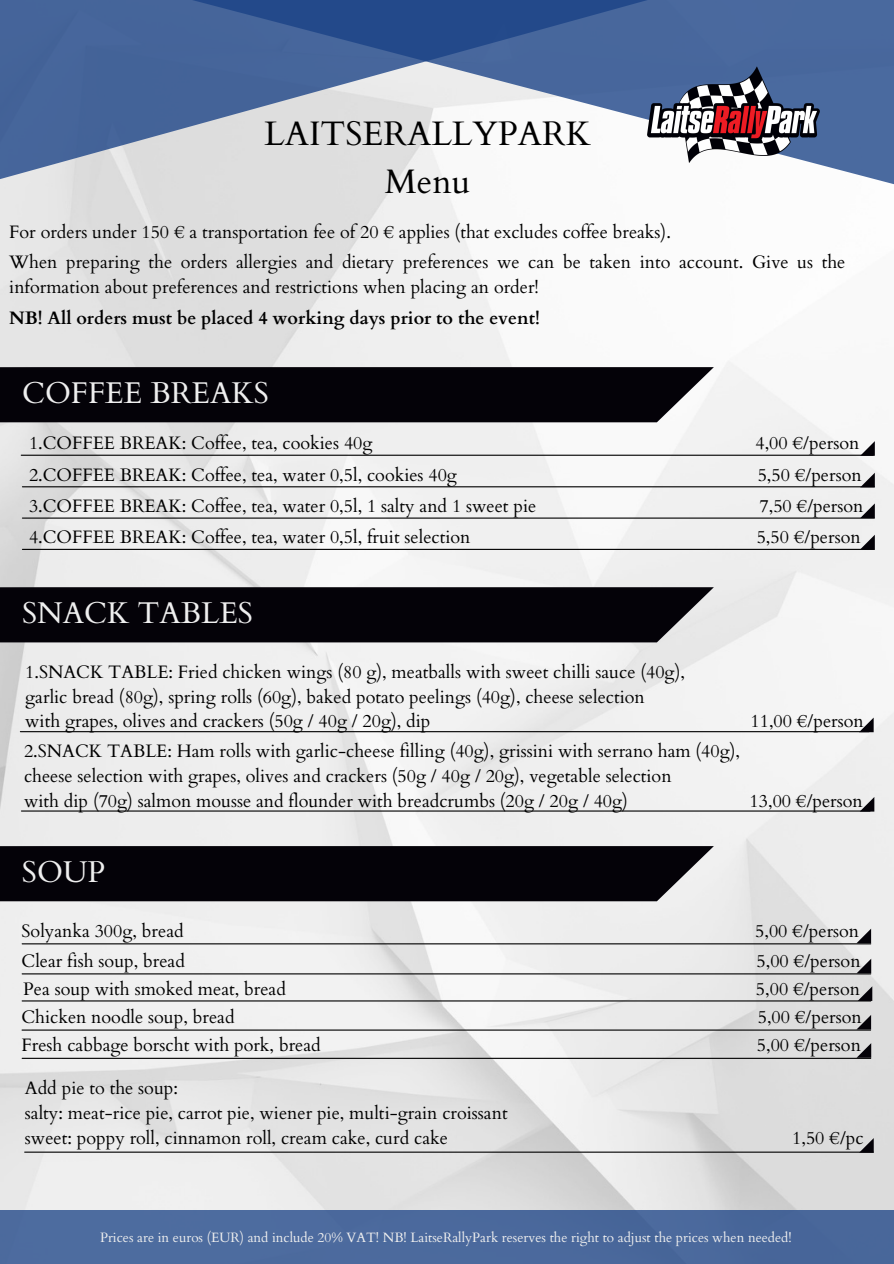
<style>
.page{position:relative;width:894px;height:1264px;background:#fff}
.page>*{position:absolute;margin:0;border:0;box-sizing:border-box;transform-origin:0 0}
.t1{font:33.9px "Cardo";color:#000}
.t2{font:30px "Cardo";color:#efefef}
.t3{font:18px/24.8px "Cardo";color:#000}
.t4{font:700 18px "Cardo";color:#000}
.t5{font:13.5px "Cardo";color:#efefef}
</style>
<div class="page">
<img style="left:0;top:204px;width:893px;height:1006px">
<svg style="left:0;top:0;width:89px;height:204px;background:#617ba7"></svg>
<svg style="left:89px;top:0;width:804px;height:204px"></svg>
<img style="left:647px;top:67px;width:172px;height:95px">
<div style="left:0;top:367px;width:713px;height:55px;background:#040208"></div>
<hr style="left:21px;top:454px;width:851px;height:2px;background:#000">
<hr style="left:22px;top:486px;width:852px;height:1px;background:#000">
<hr style="left:22px;top:517px;width:852px;height:1px;background:#000">
<hr style="left:22px;top:549px;width:852px;height:1px;background:#000">
<svg style="left:859px;top:441px;width:15px;height:15px"></svg>
<svg style="left:859px;top:472px;width:15px;height:15px"></svg>
<svg style="left:859px;top:503px;width:15px;height:15px"></svg>
<svg style="left:859px;top:534px;width:15px;height:15px"></svg>
<div style="left:0;top:587px;width:713px;height:55px;background:#040208"></div>
<hr style="left:20px;top:731px;width:848px;height:1px;background:#000">
<svg style="left:858px;top:717px;width:15px;height:15px"></svg>
<hr style="left:21px;top:810px;width:848px;height:1px;background:#000">
<svg style="left:859px;top:797px;width:15px;height:14px"></svg>
<div style="left:0;top:846px;width:713px;height:55px;background:#040208"></div>
<hr style="left:22px;top:943px;width:848px;height:1px;background:#000">
<svg style="left:856px;top:928px;width:14px;height:15px"></svg>
<hr style="left:22px;top:973px;width:848px;height:1px;background:#000">
<svg style="left:856px;top:958px;width:14px;height:15px"></svg>
<hr style="left:22px;top:1000px;width:848px;height:1px;background:#000">
<svg style="left:857px;top:986px;width:15px;height:14px"></svg>
<hr style="left:22px;top:1029px;width:848px;height:1px;background:#000">
<svg style="left:856px;top:1014px;width:14px;height:15px"></svg>
<hr style="left:22px;top:1057px;width:848px;height:1px;background:#000">
<svg style="left:856px;top:1043px;width:14px;height:14px"></svg>
<hr style="left:25px;top:1151px;width:848px;height:1px;background:#000">
<svg style="left:858px;top:1138px;width:15px;height:14px"></svg>
<div style="left:0;top:1210px;width:893px;height:53px;background:#4b699d"></div>
<p class="t1" style="left:264px;top:111px;width:328px">LAITSERALLYPARK</p>
<p class="t1" style="left:385px;top:160px;width:87px">Menu</p>
<p class="t3" style="left:9px;top:220px;width:663px">For orders under 150 € a transportation fee of 20 € applies (that excludes coffee breaks).</p>
<p class="t3" style="left:9px;top:250px;width:837px">When preparing the orders allergies and dietary preferences we can be taken into account. Give us the information about preferences and restrictions when placing an order!</p>
<p class="t4" style="left:9px;top:306px;width:532px">NB! All orders must be placed 4 working days prior to the event!</p>
<p class="t2" style="left:22px;top:373px;width:248px">COFFEE BREAKS</p>
<p class="t3" style="left:29px;top:431px;width:345px">1.COFFEE BREAK: Coffee, tea, cookies 40g</p>
<p class="t3" style="left:755px;top:431px;width:105px">4,00 €/person</p>
<p class="t3" style="left:29px;top:463px;width:429px">2.COFFEE BREAK: Coffee, tea, water 0,5l, cookies 40g</p>
<p class="t3" style="left:757px;top:463px;width:105px">5,50 €/person</p>
<p class="t3" style="left:29px;top:494px;width:508px">3.COFFEE BREAK: Coffee, tea, water 0,5l, 1 salty and 1 sweet pie</p>
<p class="t3" style="left:759px;top:494px;width:105px">7,50 €/person</p>
<p class="t3" style="left:29px;top:525px;width:443px">4.COFFEE BREAK: Coffee, tea, water 0,5l, fruit selection</p>
<p class="t3" style="left:756px;top:525px;width:105px">5,50 €/person</p>
<p class="t2" style="left:22px;top:593px;width:232px">SNACK TABLES</p>
<p class="t3" style="left:25px;top:659px;width:661px">1.SNACK TABLE: Fried chicken wings (80 g), meatballs with sweet chilli sauce (40g),</p>
<p class="t3" style="left:25px;top:684px;width:621px">garlic bread (80g), spring rolls (60g), baked potato peelings (40g), cheese selection</p>
<p class="t3" style="left:25px;top:709px;width:406px">with grapes, olives and crackers (50g / 40g / 20g), dip</p>
<p class="t3" style="left:750px;top:709px;width:115px">11,00 €/person</p>
<p class="t3" style="left:24px;top:739px;width:717px">2.SNACK TABLE: Ham rolls with garlic-cheese filling (40g), grissini with serrano ham (40g),</p>
<p class="t3" style="left:24px;top:763px;width:649px">cheese selection with grapes, olives and crackers (50g / 40g / 20g), vegetable selection</p>
<p class="t3" style="left:24px;top:788px;width:605px">with dip (70g) salmon mousse and flounder with breadcrumbs (20g / 20g / 40g)</p>
<p class="t3" style="left:749px;top:788px;width:115px">13,00 €/person</p>
<p class="t2" style="left:22px;top:852px;width:85px">SOUP</p>
<p class="t3" style="left:22px;top:918px;width:163px">Solyanka 300g, bread</p>
<p class="t3" style="left:755px;top:918px;width:105px">5,00 €/person</p>
<p class="t3" style="left:22px;top:948px;width:165px">Clear fish soup, bread</p>
<p class="t3" style="left:756px;top:948px;width:105px">5,00 €/person</p>
<p class="t3" style="left:23px;top:976px;width:264px">Pea soup with smoked meat, bread</p>
<p class="t3" style="left:755px;top:976px;width:105px">5,00 €/person</p>
<p class="t3" style="left:21px;top:1004px;width:214px">Chicken noodle soup, bread</p>
<p class="t3" style="left:757px;top:1004px;width:105px">5,00 €/person</p>
<p class="t3" style="left:22px;top:1033px;width:300px">Fresh cabbage borscht with pork, bread</p>
<p class="t3" style="left:756px;top:1033px;width:105px">5,00 €/person</p>
<p class="t3" style="left:25px;top:1075px;width:155px">Add pie to the soup:</p>
<p class="t3" style="left:25px;top:1100px;width:484px">salty: meat-rice pie, carrot pie, wiener pie, multi-grain croissant</p>
<p class="t3" style="left:25px;top:1125px;width:424px">sweet: poppy roll, cinnamon roll, cream cake, curd cake</p>
<p class="t3" style="left:792px;top:1125px;width:73px">1,50 €/pc</p>
<p class="t5" style="left:100px;top:1228px;width:693px">Prices are in euros (EUR) and include 20% VAT! NB! LaitseRallyPark reserves the right to adjust the prices when needed!</p>
</div>
